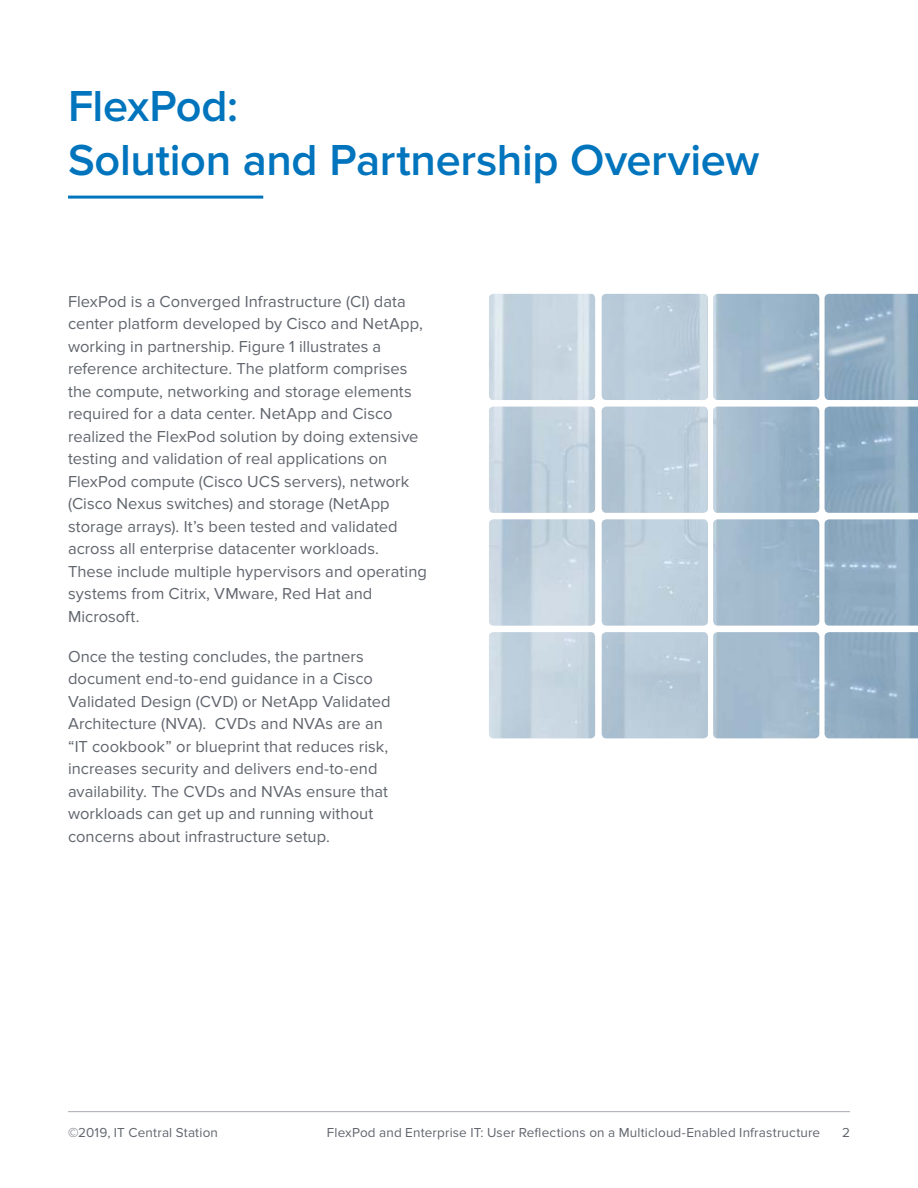
<style>
.page{position:relative;width:918px;height:1188px;background:#fff}
.page>*{position:absolute;margin:0;border:0;box-sizing:border-box;transform-origin:0 0}
.t1{font:600 45px/54px "Proxima Nova";letter-spacing:-.005em;color:#0074bc}
.t2{font:16.5px/22.5px "Proxima Nova";letter-spacing:.005em;color:#61656d}
.t3{font:13.5px "Proxima Nova";letter-spacing:.015em;color:#61656d}
</style>
<div class="page">
<hr style="left:68px;top:1111px;width:782px;height:1px;background:#a7abb2">
<hr style="left:68px;top:196px;width:195px;height:3px;background:#0074bc">
<img style="left:489px;top:294px;width:429px;height:444px">
<h1 class="t1" style="left:68px;top:79px;width:693px">FlexPod:<br>Solution and Partnership Overview</h1>
<p class="t2" style="left:68px;top:290px;width:360px">FlexPod is a Converged Infrastructure (CI) data center platform developed by Cisco and NetApp, working in partnership. Figure 1 illustrates a reference architecture. The platform comprises the compute, networking and storage elements required for a data center. NetApp and Cisco realized the FlexPod solution by doing extensive testing and validation of real applications on FlexPod compute (Cisco UCS servers), network (Cisco Nexus switches) and storage (NetApp storage arrays). It’s been tested and validated across all enterprise datacenter workloads.<br>These include multiple hypervisors and operating systems from Citrix, VMware, Red Hat and Microsoft.</p>
<p class="t2" style="left:68px;top:645px;width:324px">Once the testing concludes, the partners document end-to-end guidance in a Cisco Validated Design (CVD) or NetApp Validated Architecture (NVA). CVDs and NVAs are an “IT cookbook” or blueprint that reduces risk, increases security and delivers end-to-end availability. The CVDs and NVAs ensure that workloads can get up and running without concerns about infrastructure setup.</p>
<p class="t3" style="left:68px;top:1125px;width:151px">©2019, IT Central Station</p>
<p class="t3" style="left:327px;top:1125px;width:495px">FlexPod and Enterprise IT: User Reflections on a Multicloud-Enabled Infrastructure</p>
<p class="t3" style="left:842px;top:1125px;width:9px">2</p>
</div>
